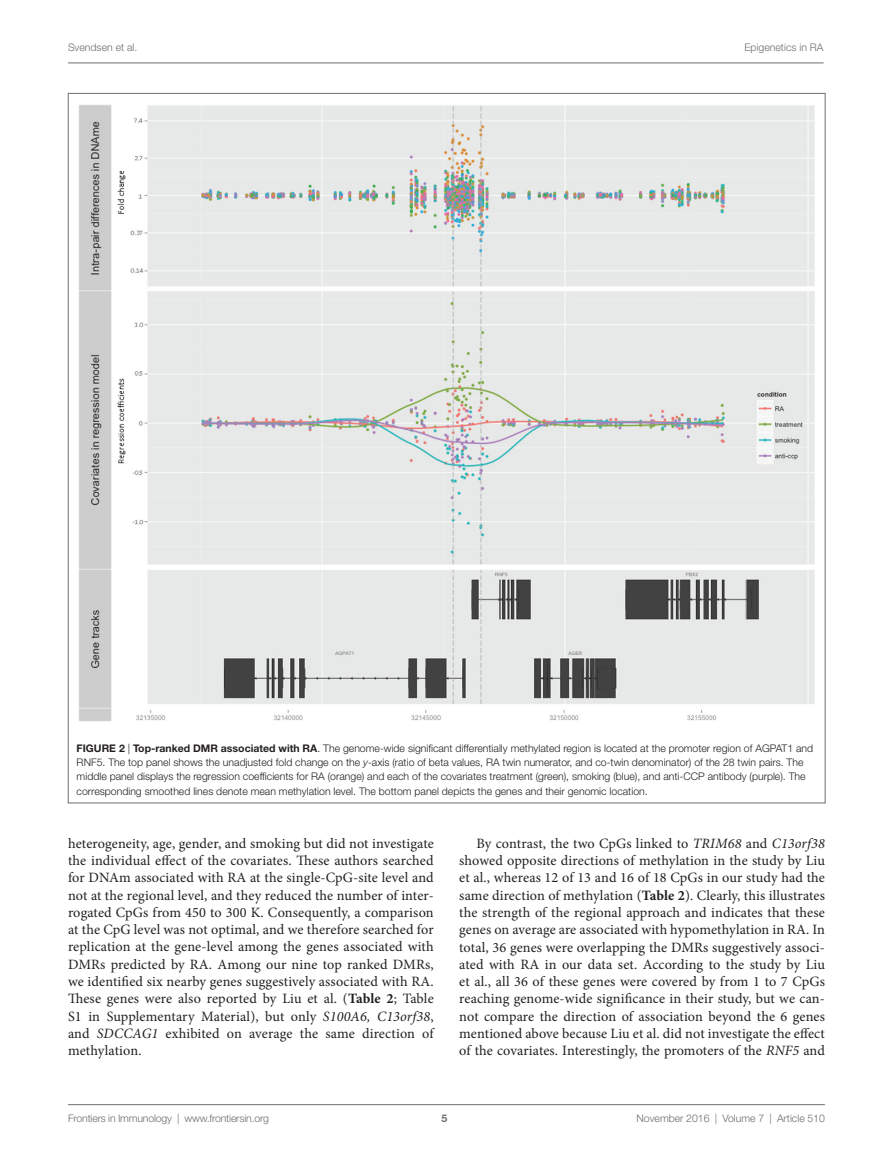
<style>
.page{position:relative;width:893px;height:1170px;background:#fff}
.page>*{position:absolute;margin:0;border:0;box-sizing:border-box;transform-origin:0 0}
.t1{font:14.25px/17.2px "Minion Pro";letter-spacing:.005em;color:#231f20;text-align:justify}
.t2{font:300 10.5px/14.2px "Helvetica Neue LT Std";color:#231f20}
.t3{font:300 10.5px "Helvetica Neue LT Std";color:#6c6d70}
.t4{font:700 10.5px "Helvetica Neue LT Std";color:#6c6d70}
.s1{font-weight:700}
.s2{font-style:italic}
</style>
<div class="page">
<img style="left:79px;top:105px;width:735px;height:616px">
<hr style="left:68px;top:1104px;width:757px;height:1px;background:#6c6d70">
<hr style="left:68px;top:63px;width:755px;height:1px;background:#6c6d70">
<p class="t3" style="left:68px;top:41px;width:71px">Svendsen et al.</p>
<p class="t3" style="left:744px;top:41px;width:81px">Epigenetics in RA</p>
<p class="t2" style="left:77px;top:740px;width:738px"><span class="s1">FIG URE 2</span> | <span class="s1">Top-ranked DMR associated with RA</span>. The genome-wide significant differentially methylated region is located at the promoter region of AGPAT1 and RNF5. The top panel shows the unadjusted fold change on the <span class="s2">y</span>-axis (ratio of beta values, RA twin numerator, and co-twin denominator) of the 28 twin pairs. The middle panel displays the regression coefficients for RA (orange) and each of the covariates treatment (green), smoking (blue), and anti-CCP antibody (purple). The corresponding smoothed lines denote mean methylation level. The bottom panel depicts the genes and their genomic location.</p>
<p class="t1" style="left:68px;top:834px;width:367px">heterogeneity, age, gender, and smoking but did not investigate the individual effect of the covariates. These authors searched for DNAm associated with RA at the single-CpG-site level and not at the regional level, and they reduced the number of inter&shy;rogated CpGs from 450 to 300 K. Consequently, a comparison at the CpG level was not optimal, and we therefore searched for replication at the gene-level among the genes associated with DMRs predicted by RA. Among our nine top ranked DMRs, we identified six nearby genes suggestively associated with RA.<br>These genes were also reported by Liu et al. (<span class="s1">Table 2</span>; Table S1 in Supplementary Material), but only <span class="s2">S100A6, C13orf38</span>, and <span class="s2">SDCCAG1</span> exhibited on average the same direction of methylation.</p>
<p class="t1" style="left:459px;top:834px;width:367px;text-indent:17px">By contrast, the two CpGs linked to <span class="s2">TRIM68</span> and <span class="s2">C13orf38 </span>showed opposite directions of methylation in the study by Liu et al., whereas 12 of 13 and 16 of 18 CpGs in our study had the same direction of methylation (<span class="s1">Table 2</span>). Clearly, this illustrates the strength of the regional approach and indicates that these genes on average are associated with hypomethylation in RA. In total, 36 genes were overlapping the DMRs suggestively associ&shy;ated with RA in our data set. According to the study by Liu et al., all 36 of these genes were covered by from 1 to 7 CpGs reaching genome-wide significance in their study, but we can&shy;not compare the direction of association beyond the 6 genes mentioned above because Liu et al. did not investigate the effect of the covariates. Interestingly, the promoters of the <span class="s2">RNF5</span> and</p>
<p class="t3" style="left:68px;top:1111px;width:203px">Frontiers in Immunology | www.frontiersin.org</p>
<p class="t3" style="left:636px;top:1111px;width:190px">November 2016 | Volume 7 | Article 510</p>
<p class="t4" style="left:441px;top:1111px;width:7px">5</p>
</div>
